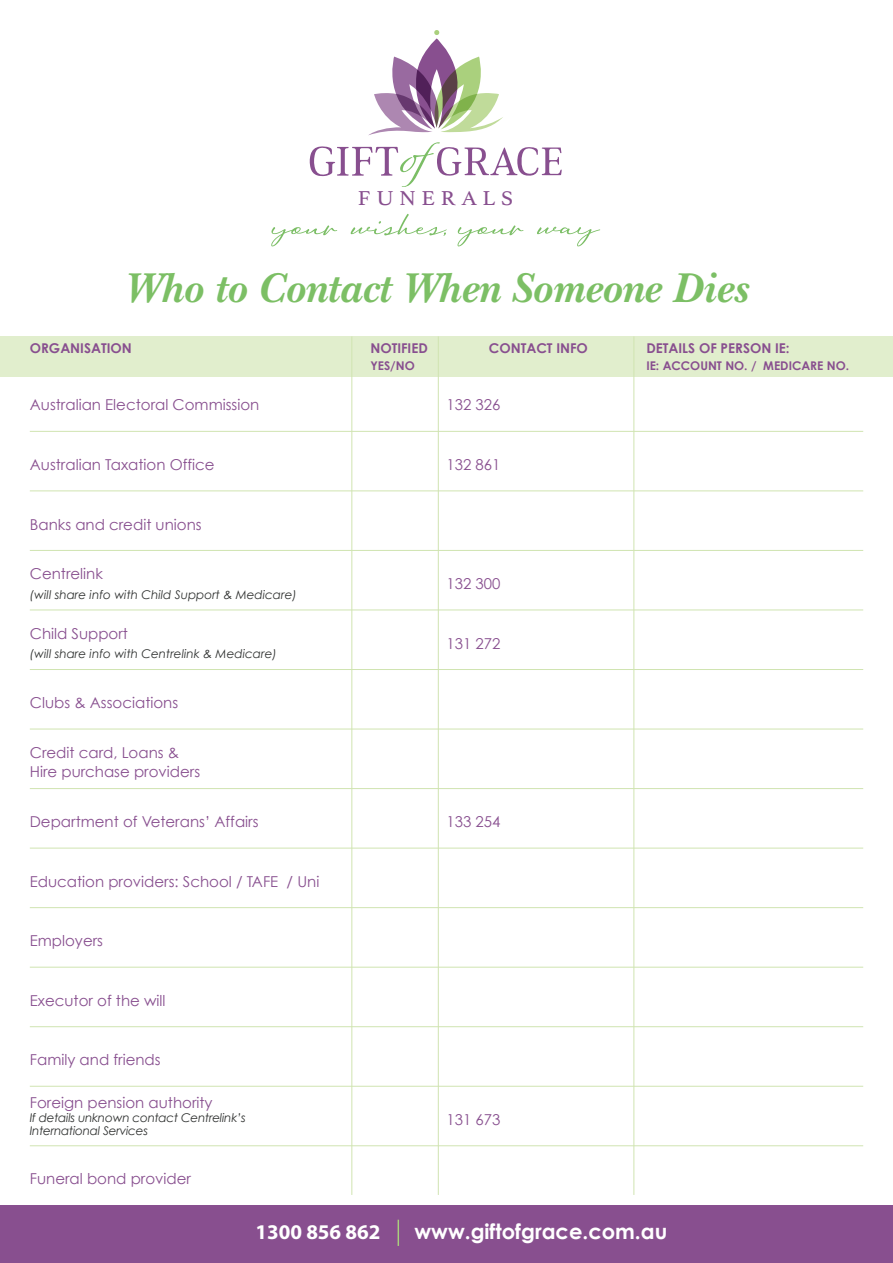
<style>
.page{position:relative;width:893px;height:1263px;background:#fff}
.page>*{position:absolute;margin:0;border:0;box-sizing:border-box;transform-origin:0 0}
.t1{font:italic 700 43.5px "New Baskerville";color:#7cbf65}
.t2{font:21.15px "Athelas";letter-spacing:.25em;color:#884f8f;scale:1.08 1}
.t3{font:700 21px "Century Gothic";color:#fff}
.t4{font:700 21px "Myriad Pro";color:#fff}
.t5{font:15px/19.5px "Century Gothic";color:#884f8f}
.t6{font:700 13.5px "Century Gothic";color:#884f8f}
.t7{font:italic 12px "Century Gothic";color:#303231}
.t8{font:italic 12px/13.5px "Century Gothic";letter-spacing:-.02em;color:#303231}
.t9{font:700 12px "Century Gothic";color:#884f8f}
</style>
<div class="page">
<div style="left:0;top:336px;width:893px;height:40px;background:#e1eecd"></div>
<div style="left:0;top:1206px;width:893px;height:57px;background:#884f8f"></div>
<svg style="left:398px;top:1220px;width:1px;height:26px"></svg>
<svg style="left:309px;top:142px;width:253px;height:45px"></svg>
<svg style="left:369px;top:30px;width:134px;height:105px"></svg>
<svg style="left:271px;top:225px;width:66px;height:21px"></svg>
<svg style="left:351px;top:214px;width:96px;height:22px"></svg>
<svg style="left:458px;top:225px;width:65px;height:21px"></svg>
<svg style="left:537px;top:227px;width:63px;height:19px"></svg>
<hr style="left:352px;top:336px;width:1px;height:859px;background:#d0e4b1">
<hr style="left:438px;top:336px;width:1px;height:859px;background:#d0e4b1">
<hr style="left:634px;top:336px;width:1px;height:859px;background:#d0e4b1">
<hr style="left:30px;top:431px;width:833px;height:1px;background:#d0e4b1">
<hr style="left:30px;top:491px;width:833px;height:1px;background:#d0e4b1">
<hr style="left:30px;top:550px;width:833px;height:1px;background:#d0e4b1">
<hr style="left:30px;top:610px;width:833px;height:1px;background:#d0e4b1">
<hr style="left:30px;top:669px;width:833px;height:1px;background:#d0e4b1">
<hr style="left:30px;top:729px;width:833px;height:1px;background:#d0e4b1">
<hr style="left:30px;top:788px;width:833px;height:1px;background:#d0e4b1">
<hr style="left:30px;top:848px;width:833px;height:1px;background:#d0e4b1">
<hr style="left:30px;top:907px;width:833px;height:1px;background:#d0e4b1">
<hr style="left:30px;top:967px;width:833px;height:1px;background:#d0e4b1">
<hr style="left:30px;top:1026px;width:833px;height:1px;background:#d0e4b1">
<hr style="left:30px;top:1086px;width:833px;height:1px;background:#d0e4b1">
<hr style="left:30px;top:1145px;width:833px;height:1px;background:#d0e4b1">
<h2 class="t2" style="left:358px;top:181px;width:146px">FUNERALS</h2>
<h1 class="t1" style="left:124px;top:263px;width:625px">Who to Contact When Someone Dies</h1>
<p class="t6" style="left:30px;top:340px;width:104px">ORGANISATION</p>
<p class="t6" style="left:370px;top:340px;width:59px">NOTIFIED</p>
<p class="t6" style="left:489px;top:340px;width:101px">CONTACT INFO</p>
<p class="t6" style="left:646px;top:340px;width:145px">DETAILS OF PERSON IE:</p>
<p class="t9" style="left:370px;top:358px;width:46px">YES/NO</p>
<p class="t9" style="left:646px;top:358px;width:204px">IE: ACCOUNT NO. / MEDICARE NO.</p>
<p class="t5" style="left:30px;top:395px;width:231px">Australian Electoral Commission</p>
<p class="t5" style="left:446px;top:395px;width:56px">132 326</p>
<p class="t5" style="left:30px;top:455px;width:186px">Australian Taxation Office</p>
<p class="t5" style="left:30px;top:514px;width:173px">Banks and credit unions</p>
<p class="t5" style="left:30px;top:564px;width:75px">Centrelink</p>
<p class="t7" style="left:30px;top:587px;width:269px">(will share info with Child Support &amp; Medicare)</p>
<p class="t5" style="left:30px;top:623px;width:100px">Child Support</p>
<p class="t7" style="left:30px;top:647px;width:249px">(will share info with Centrelink &amp; Medicare)</p>
<p class="t5" style="left:30px;top:693px;width:150px">Clubs &amp; Associations</p>
<p class="t5" style="left:30px;top:742px;width:172px">Credit card, Loans &amp;<br>Hire purchase providers</p>
<p class="t5" style="left:30px;top:812px;width:230px">Department of Veterans’ Affairs</p>
<p class="t5" style="left:30px;top:871px;width:291px">Education providers: School / TAFE / Uni</p>
<p class="t5" style="left:30px;top:931px;width:75px">Employers</p>
<p class="t5" style="left:30px;top:990px;width:137px">Executor of the will</p>
<p class="t5" style="left:30px;top:1050px;width:132px">Family and friends</p>
<p class="t5" style="left:30px;top:1093px;width:184px">Foreign pension authority</p>
<p class="t8" style="left:30px;top:1110px;width:217px">If details unknown contact Centrelink’s<br>International Services</p>
<p class="t5" style="left:30px;top:1169px;width:163px">Funeral bond provider</p>
<p class="t5" style="left:446px;top:455px;width:56px">132 861</p>
<p class="t5" style="left:446px;top:574px;width:56px">132 300</p>
<p class="t5" style="left:446px;top:633px;width:56px">131 272</p>
<p class="t5" style="left:446px;top:812px;width:56px">133 254</p>
<p class="t5" style="left:446px;top:1109px;width:56px">131 673</p>
<h3 class="t4" style="left:255px;top:1218px;width:127px">1300 856 862</h3>
<h3 class="t3" style="left:414px;top:1218px;width:254px">www.giftofgrace.com.au</h3>
</div>
